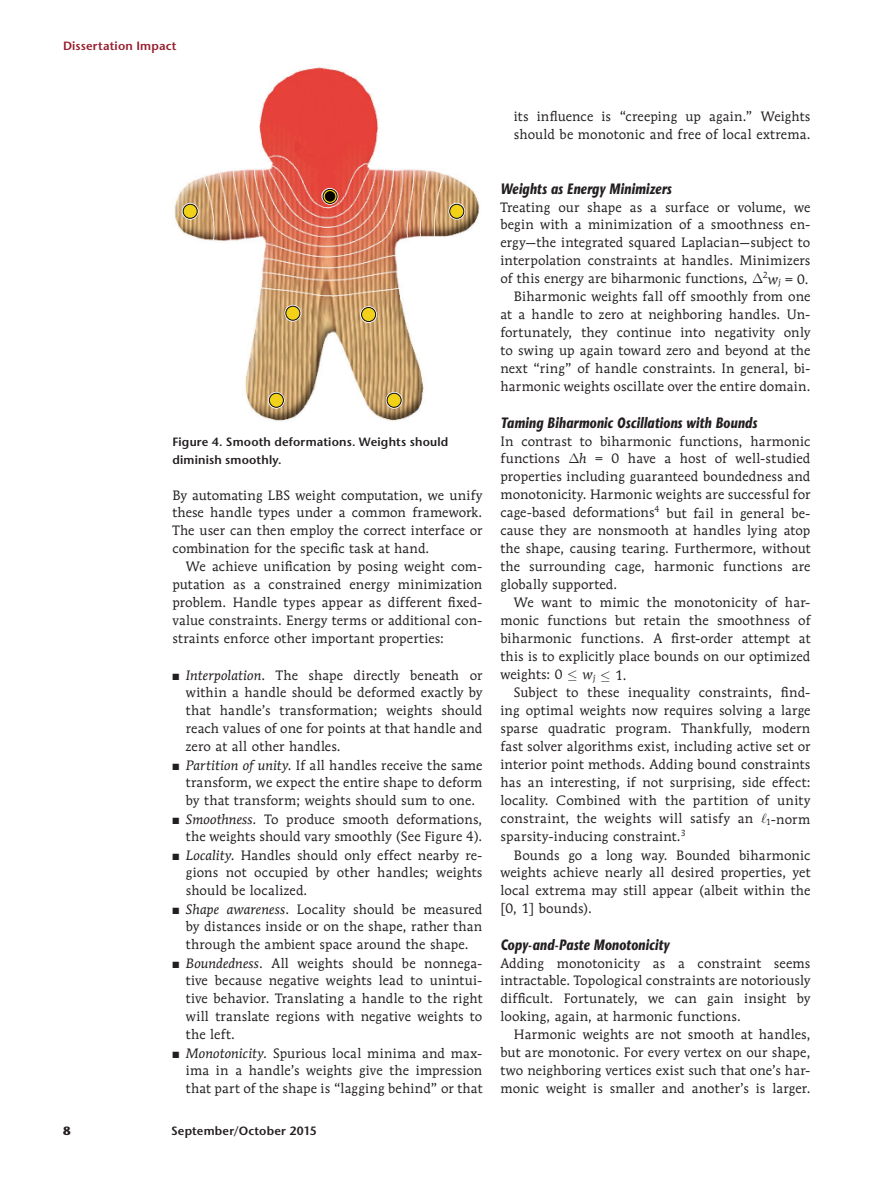
<style>
.page{position:relative;width:878px;height:1188px;background:#fff}
.page>*{position:absolute;margin:0;border:0;box-sizing:border-box;transform-origin:0 0}
.t1{font:italic 700 15px "Stone Sans Std";letter-spacing:.01em;color:#231f20;scale:.8 1}
.t2{font:13.5px/18px "Mendoza Roman Std";letter-spacing:.01em;color:#231f20;text-align:justify}
.t3{font:600 12px/18px "Stone Sans Std";letter-spacing:.015em;color:#231f20}
.t4{font:600 12px "Stone Sans Std";letter-spacing:.015em;color:#981d2e}
.t5{font:700 12px "Stone Sans Std";color:#231f20}
.s1{font-style:italic}
.s2{font-family:"Euclid Extra"}
</style>
<div class="page">
<img style="left:174px;top:67px;width:306px;height:354px">
<svg style="left:448px;top:203px;width:17px;height:17px"></svg>
<div style="left:449px;top:204px;width:15px;height:15px;border:1px solid #050504;border-radius:50%"></div>
<svg style="left:182px;top:203px;width:16px;height:17px"></svg>
<div style="left:183px;top:204px;width:15px;height:15px;border:1px solid #050504;border-radius:50%"></div>
<svg style="left:322px;top:188px;width:16px;height:17px"></svg>
<div style="left:322px;top:189px;width:15px;height:15px;border:1px solid #050504;border-radius:50%"></div>
<div style="left:325px;top:192px;width:10px;height:9px;background:#050504;border-radius:50%"></div>
<div style="left:325px;top:191px;width:10px;height:11px;border:1px solid #050504;border-radius:50%"></div>
<svg style="left:284px;top:305px;width:17px;height:17px"></svg>
<div style="left:285px;top:306px;width:15px;height:15px;border:1px solid #050504;border-radius:50%"></div>
<svg style="left:268px;top:392px;width:17px;height:17px"></svg>
<div style="left:269px;top:393px;width:15px;height:15px;border:1px solid #050504;border-radius:50%"></div>
<svg style="left:386px;top:392px;width:16px;height:17px"></svg>
<div style="left:386px;top:393px;width:15px;height:15px;border:1px solid #050504;border-radius:50%"></div>
<svg style="left:360px;top:306px;width:17px;height:17px"></svg>
<div style="left:361px;top:307px;width:15px;height:15px;border:1px solid #050504;border-radius:50%"></div>
<p class="t4" style="left:63px;top:39px;width:115px">Dissertation Impact</p>
<p class="t3" style="left:172px;top:432px;width:277px">Figure 4. Smooth deformations. Weights should diminish smoothly.</p>
<p class="t2" style="left:172px;top:486px;width:311px">By automating LBS weight computation, we unify these handle types under a common framework.<br>The user can then employ the correct interface or combination for the specific task at hand.</p>
<p class="t2" style="left:172px;top:558px;width:311px;text-indent:14px">We achieve unification by posing weight com&shy;putation as a constrained energy minimization problem. Handle types appear as different fixed&shy;value constraints. Energy terms or additional con&shy;straints enforce other important properties:</p>
<p class="t2" style="left:186px;top:666px;width:298px;text-indent:-14px">■ <span class="s1">Interpolation</span>. The shape directly beneath or within a handle should be deformed exactly by that handle’s transformation; weights should reach values of one for points at that handle and zero at all other handles.</p>
<p class="t2" style="left:186px;top:756px;width:298px;text-indent:-14px">■ <span class="s1">Partition of unity</span>. If all handles receive the same transform, we expect the entire shape to deform by that transform; weights should sum to one.</p>
<p class="t2" style="left:172px;top:810px;width:311px;text-align:right">■ <span class="s1">Smoothness.</span> To produce smooth deformations, the weights should vary smoothly (See Figure 4).</p>
<p class="t2" style="left:186px;top:846px;width:298px;text-indent:-14px">■ <span class="s1">Locality</span>. Handles should only effect nearby re&shy;gions not occupied by other handles; weights should be localized.</p>
<p class="t2" style="left:186px;top:900px;width:298px;text-indent:-14px">■ <span class="s1">Shape awareness</span>. Locality should be measured by distances inside or on the shape, rather than through the ambient space around the shape.</p>
<p class="t2" style="left:186px;top:954px;width:298px;text-indent:-14px">■ <span class="s1">Boundedness</span>. All weights should be nonnega&shy;tive because negative weights lead to unintui&shy;tive behavior. Translating a handle to the right will translate regions with negative weights to the left.</p>
<p class="t2" style="left:186px;top:1044px;width:298px;text-indent:-14px">■ <span class="s1">Monotonicity.</span> Spurious local minima and max&shy;ima in a handle’s weights give the impression that part of the shape is “lagging behind” or that</p>
<p class="t5" style="left:63px;top:1123px;width:9px">8</p>
<p class="t3" style="left:171px;top:1121px;width:147px">September/October 2015</p>
<p class="t2" style="left:514px;top:108px;width:298px">its influence is “creeping up again.” Weights should be monotonic and free of local extrema.</p>
<p class="t1" style="left:500px;top:179px;width:215px">Weights as Energy Minimizers</p>
<p class="t2" style="left:500px;top:198px;width:311px;text-align:right">Treating our shape as a surface or volume, we begin with a minimization of a smoothness en&shy;ergy—the integrated squared Laplacian—subject to interpolation constraints at handles. Minimizers of this energy are biharmonic functions, <sup>2</sup><span class="s1">w</span><sub>j</sub> = 0.<br>Biharmonic weights fall off smoothly from one at a handle to zero at neighboring handles. Un&shy;fortunately, they continue into negativity only to swing up again toward zero and beyond at the next “ring” of handle constraints. In general, bi&shy;harmonic weights oscillate over the entire domain.</p>
<p class="t1" style="left:500px;top:413px;width:323px">Taming Biharmonic Oscillations with Bounds</p>
<p class="t2" style="left:500px;top:432px;width:311px">In contrast to biharmonic functions, harmonic functions</p>
<p class="t2" style="left:500px;top:450px;width:311px;text-indent:79px"><span class="s1">h</span> = 0 have a host of well-studied properties including guaranteed boundedness and monotonicity. Harmonic weights are successful for cage-based deformations<sup>4</sup> but fail in general be&shy;cause they are nonsmooth at handles lying atop the shape, causing tearing. Furthermore, without the surrounding cage, harmonic functions are globally supported.</p>
<p class="t2" style="left:500px;top:594px;width:311px;text-indent:14px">We want to mimic the monotonicity of har&shy;monic functions but retain the smoothness of biharmonic functions. A first-order attempt at this is to explicitly place bounds on our optimized weights: 0 ≤ <span class="s1">w</span><sub>j</sub> ≤ 1.</p>
<p class="t2" style="left:500px;top:684px;width:311px;text-indent:14px">Subject to these inequality constraints, find&shy;ing optimal weights now requires solving a large sparse quadratic program. Thankfully, modern fast solver algorithms exist, including active set or interior point methods. Adding bound constraints has an interesting, if not surprising, side effect: locality. Combined with the partition of unity constraint, the weights will satisfy an <span class="s2">l</span><sub>1</sub>-norm sparsity-inducing constraint.<sup>3</sup></p>
<p class="t2" style="left:500px;top:846px;width:311px;text-indent:14px">Bounds go a long way. Bounded biharmonic weights achieve nearly all desired properties, yet local extrema may still appear (albeit within the [0, 1] bounds).</p>
<p class="t1" style="left:500px;top:935px;width:213px">Copy-and-Paste Monotonicity</p>
<p class="t2" style="left:500px;top:954px;width:311px">Adding monotonicity as a constraint seems intractable. Topological constraints are notoriously difficult. Fortunately, we can gain insight by looking, again, at harmonic functions.</p>
<p class="t2" style="left:500px;top:1026px;width:311px;text-indent:14px">Harmonic weights are not smooth at handles, but are monotonic. For every vertex on our shape, two neighboring vertices exist such that one’s har&shy;monic weight is smaller and another’s is larger.</p>
</div>
